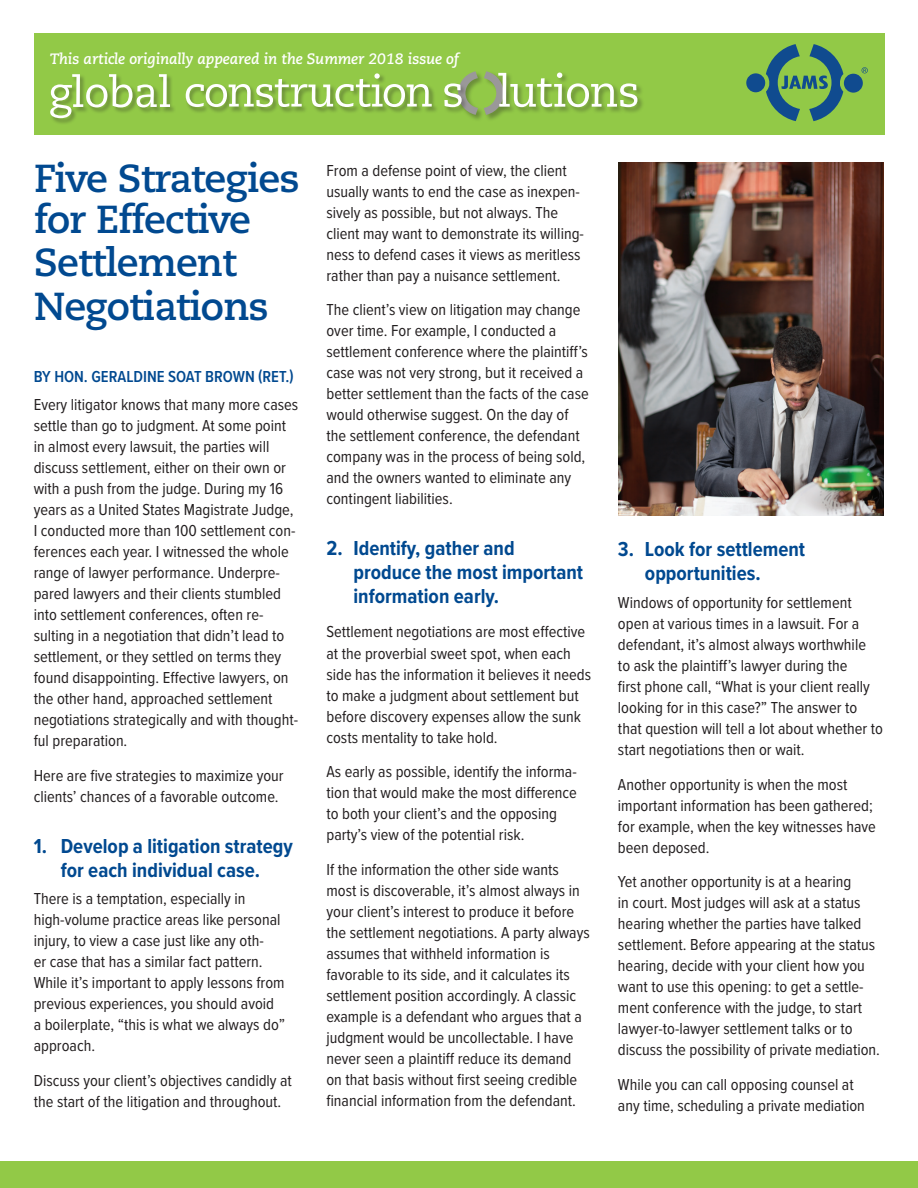
<style>
.page{position:relative;width:918px;height:1188px;background:#fff}
.page>*{position:absolute;margin:0;border:0;box-sizing:border-box;transform-origin:0 0}
.t1{font:700 39px/42.5px "Caecilia";letter-spacing:-.02em;color:#014990}
.t2{font:700 21px/24px "Proxima Nova Cond";color:#014990}
.t3{font:16.5px/21px "Proxima Nova Cond";color:#231f20}
.t4{font:600 16.5px "Proxima Nova Cond";color:#014990}
.t5{font:italic 700 15px "Caecilia";letter-spacing:-.01em;color:#fff}
</style>
<div class="page">
<div style="left:34px;top:34px;width:850px;height:101px;background:#92c947"></div>
<svg style="left:862px;top:67px;width:6px;height:6px"></svg>
<div style="left:746px;top:73px;width:19px;height:19px;background:#104b8f;border-radius:50%"></div>
<svg style="left:766px;top:44px;width:77px;height:77px"></svg>
<div style="left:844px;top:74px;width:19px;height:19px;background:#104b8f;border-radius:50%"></div>
<div style="left:457px;top:71px;width:54px;height:51px;background:#231f20;opacity:.35"></div>
<div style="left:444px;top:72px;width:201px;height:42px;background:#231f20;opacity:.35"></div>
<svg style="left:444px;top:71px;width:193px;height:44px"></svg>
<div style="left:186px;top:73px;width:252px;height:41px;background:#231f20;opacity:.35"></div>
<svg style="left:186px;top:73px;width:246px;height:34px"></svg>
<div style="left:50px;top:74px;width:127px;height:51px;background:#231f20;opacity:.35"></div>
<svg style="left:50px;top:74px;width:120px;height:44px"></svg>
<div style="left:0;top:1161px;width:918px;height:27px;background:#92c947"></div>
<img style="left:619px;top:162px;width:264px;height:353px">
<p class="t5" style="left:50px;top:50px;width:411px">This article originally appeared in the Summer 2018 issue of</p>
<h1 class="t1" style="left:34px;top:158px;width:267px">Five Strategies for Effective<br>Settlement<br>Negotiations</h1>
<p class="t4" style="left:34px;top:367px;width:261px">BY HON. GERALDINE SOAT BROWN (RET.)</p>
<p class="t3" style="left:34px;top:394px;width:266px">Every litigator knows that many more cases settle than go to judgment. At some point in almost every lawsuit, the parties will discuss settlement, either on their own or with a push from the judge. During my 16 years as a United States Magistrate Judge, I conducted more than 100 settlement con&shy;ferences each year. I witnessed the whole range of lawyer performance. Underpre&shy;pared lawyers and their clients stumbled into settlement conferences, often re&shy;sulting in a negotiation that didn’t lead to settlement, or they settled on terms they found disappointing. Effective lawyers, on the other hand, approached settlement negotiations strategically and with thought&shy;ful preparation.</p>
<p class="t3" style="left:34px;top:765px;width:252px">Here are five strategies to maximize your clients’ chances of a favorable outcome.</p>
<p class="t2" style="left:34px;top:834px;width:261px;text-align:center">1. Develop a litigation strategy for each individual case.</p>
<p class="t3" style="left:34px;top:889px;width:253px">There is a temptation, especially in high-volume practice areas like personal injury, to view a case just like any oth-<br>er case that has a similar fact pattern.<br>While it’s important to apply lessons from previous experiences, you should avoid a boilerplate, “this is what we always do” approach.</p>
<p class="t3" style="left:34px;top:1070px;width:260px">Discuss your client’s objectives candidly at the start of the litigation and throughout.</p>
<p class="t3" style="left:326px;top:160px;width:259px">From a defense point of view, the client usually wants to end the case as inexpen&shy;sively as possible, but not always. The client may want to demonstrate its willing&shy;ness to defend cases it views as meritless rather than pay a nuisance settlement.</p>
<p class="t3" style="left:326px;top:299px;width:264px">The client’s view on litigation may change over time. For example, I conducted a settlement conference where the plaintiff’s case was not very strong, but it received a better settlement than the facts of the case would otherwise suggest. On the day of the settlement conference, the defendant company was in the process of being sold, and the owners wanted to eliminate any contingent liabilities.</p>
<p class="t2" style="left:353px;top:537px;width:231px;text-indent:-27px">2. Identify, gather and produce the most important information early.</p>
<p class="t3" style="left:326px;top:622px;width:266px">Settlement negotiations are most effective at the proverbial sweet spot, when each side has the information it believes it needs to make a judgment about settlement but before discovery expenses allow the sunk costs mentality to take hold.</p>
<p class="t3" style="left:326px;top:761px;width:252px">As early as possible, identify the informa&shy;tion that would make the most difference to both your client’s and the opposing party’s view of the potential risk.</p>
<p class="t3" style="left:326px;top:859px;width:265px">If the information the other side wants most is discoverable, it’s almost always in your client’s interest to produce it before the settlement negotiations. A party always assumes that withheld information is favorable to its side, and it calculates its settlement position accordingly. A classic example is a defendant who argues that a judgment would be uncollectable. I have never seen a plaintiff reduce its demand on that basis without first seeing credible financial information from the defendant.</p>
<p class="t2" style="left:645px;top:538px;width:162px;text-indent:-27px">3. Look for settlement opportunities.</p>
<p class="t3" style="left:618px;top:592px;width:267px">Windows of opportunity for settlement open at various times in a lawsuit. For a defendant, it’s almost always worthwhile<br>to ask the plaintiff’s lawyer during the<br>first phone call, “What is your client really looking for in this case?” The answer to that question will tell a lot about whether to start negotiations then or wait.</p>
<p class="t3" style="left:618px;top:774px;width:260px">Another opportunity is when the most important information has been gathered; for example, when the key witnesses have been deposed.</p>
<p class="t3" style="left:618px;top:872px;width:264px">Yet another opportunity is at a hearing<br>in court. Most judges will ask at a status hearing whether the parties have talked settlement. Before appearing at the status hearing, decide with your client how you want to use this opening: to get a settle&shy;ment conference with the judge, to start lawyer-to-lawyer settlement talks or to discuss the possibility of private mediation.</p>
<p class="t3" style="left:618px;top:1074px;width:248px">While you can call opposing counsel at any time, scheduling a private mediation</p>
</div>
